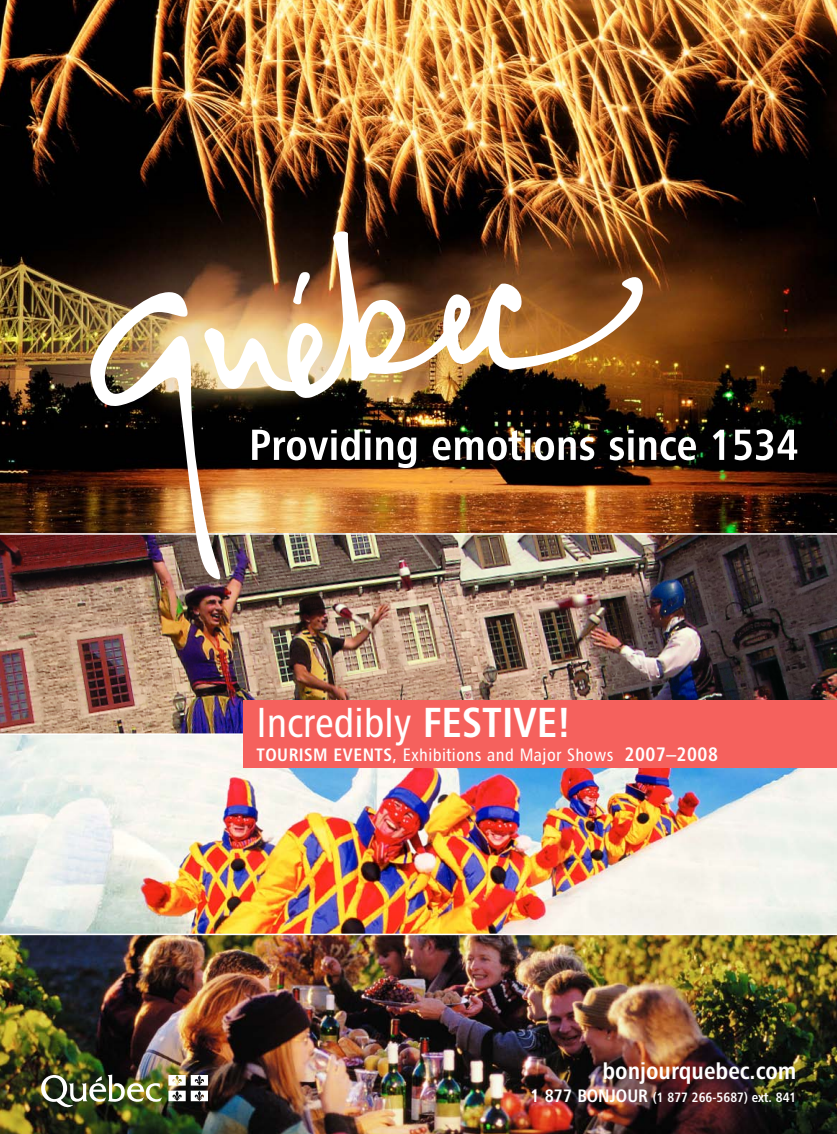
<style>
.page{position:relative;width:837px;height:1134px;background:#fff}
.page>*{position:absolute;margin:0;border:0;box-sizing:border-box;transform-origin:0 0}
.t1{font:42px "Chaloult Cond";color:#fff}
.t2{font:24px "Chaloult Cond Demi Gras";color:#fff}
.t3{font:18px "Chaloult Cond";letter-spacing:.025em;color:#fff}
.t4{font:13.5px "Chaloult Cond Demi Gras";color:#fff}
.s1{font-family:"Chaloult Cond Demi Gras"}
.s2{font-family:"Chaloult Cond Demi Gras";font-size:19.5px}
.s3{font-size:18px}
</style>
<div class="page">
<img style="left:0;top:935px;width:837px;height:199px">
<img style="left:0;top:735px;width:837px;height:199px">
<img style="left:0;top:0;width:837px;height:533px">
<img style="left:0;top:535px;width:837px;height:198px">
<div style="left:243px;top:701px;width:594px;height:67px;background:#f5615d"></div>
<img style="left:41px;top:1074px;width:121px;height:33px">
<svg style="left:168px;top:1075px;width:40px;height:26px"></svg>
<svg style="left:252px;top:430px;width:164px;height:38px"></svg>
<svg style="left:433px;top:430px;width:161px;height:30px"></svg>
<svg style="left:610px;top:430px;width:86px;height:30px"></svg>
<svg style="left:713px;top:430px;width:11px;height:30px"></svg>
<svg style="left:735px;top:429px;width:62px;height:31px"></svg>
<img style="left:90px;top:264px;width:136px;height:315px">
<img style="left:199px;top:231px;width:448px;height:168px">
<h1 class="t1" style="left:256px;top:708px;width:315px">Incredibly <span class="s1">FESTIVE!</span></h1>
<p class="t3" style="left:256px;top:748px;width:463px"><span class="s1">TOURISM EVENTS</span>, Exhibitions and Major Shows <span class="s2">2007–2008</span></p>
<h2 class="t2" style="left:603px;top:1063px;width:195px">bonjourquebec.com</h2>
<p class="t4" style="left:531px;top:1092px;width:267px"><span class="s3">1 877 BONJOUR</span> (1 877 266-5687) ext. 841</p>
</div>
